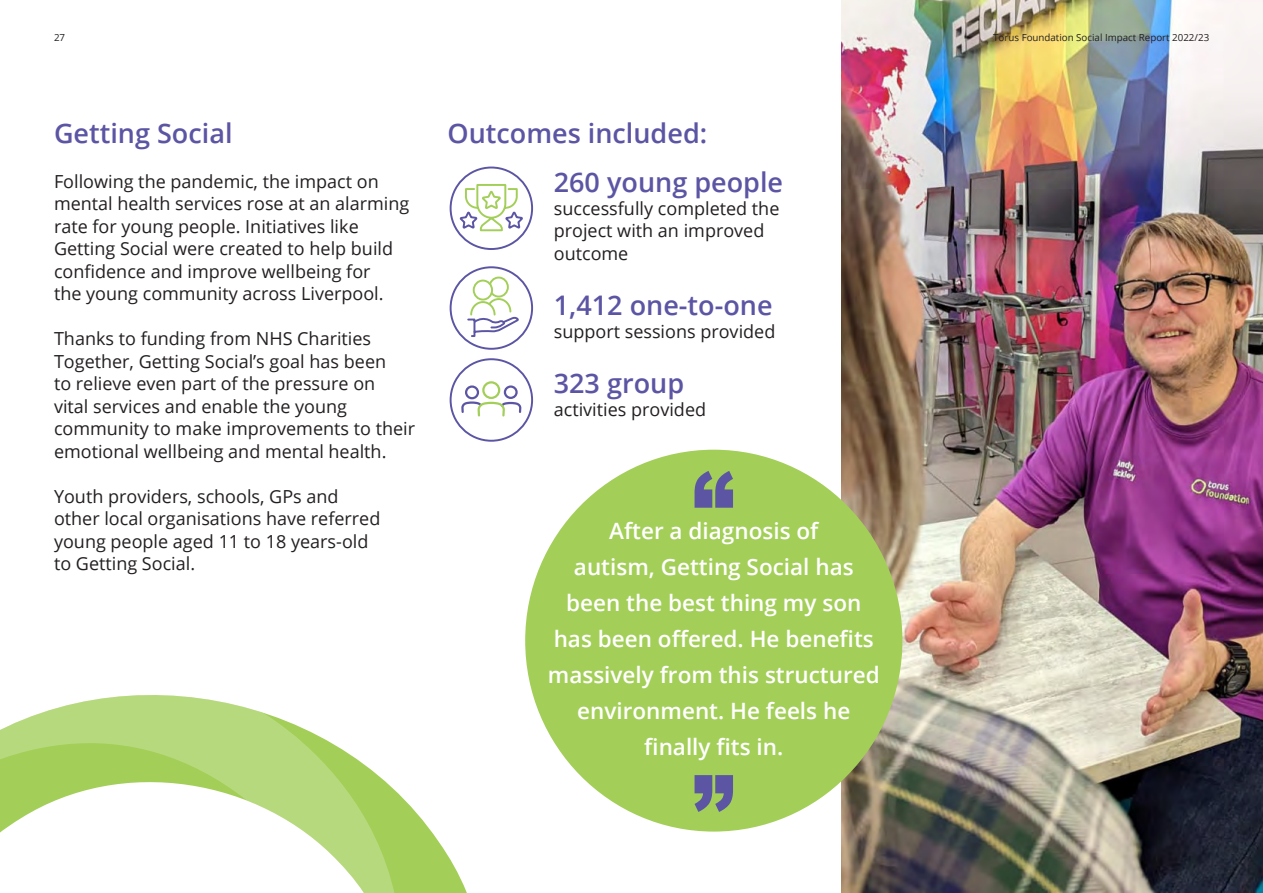
<style>
.page{position:relative;width:1263px;height:893px;background:#fff}
.page>*{position:absolute;margin:0;border:0;box-sizing:border-box;transform-origin:0 0}
.t1{font:600 27px/49.5px "Open Sans";color:#5b55a4}
.t2{font:600 22.5px/36px "Open Sans";color:#fff;text-align:center}
.t3{font:18px/22.5px "Open Sans";color:#231f20}
.t4{font:9.75px "Open Sans";color:#231f20}
</style>
<div class="page">
<img style="left:841px;top:0;width:422px;height:893px">
<svg style="left:401px;top:796px;width:66px;height:97px;fill:#a3cf59"></svg>
<svg style="left:0;top:695px;width:401px;height:198px"></svg>
<div style="left:525px;top:450px;width:377px;height:382px;background:#a3cf59;border-radius:50%"></div>
<svg style="left:694px;top:471px;width:39px;height:37px"></svg>
<svg style="left:694px;top:775px;width:39px;height:37px"></svg>
<div style="left:450px;top:167px;width:83px;height:83px;border:2px solid #5b55a4;border-radius:50%"></div>
<div style="left:450px;top:266px;width:83px;height:84px;border:2px solid #5b55a4;border-radius:50%"></div>
<div style="left:450px;top:358px;width:83px;height:84px;border:2px solid #5b55a4;border-radius:50%"></div>
<svg style="left:458px;top:183px;width:66px;height:49px"></svg>
<div style="left:488px;top:277px;width:21px;height:21px;border:2px solid #a3cf59;border-radius:50%"></div>
<svg style="left:467px;top:297px;width:53px;height:41px"></svg>
<div style="left:474px;top:281px;width:18px;height:19px;background:#fff;border-radius:50%"></div>
<div style="left:473px;top:280px;width:20px;height:21px;border:2px solid #a3cf59;border-radius:50%"></div>
<div style="left:482px;top:381px;width:18px;height:18px;border:2px solid #a3cf59;border-radius:50%"></div>
<svg style="left:461px;top:384px;width:61px;height:33px"></svg>
<p class="t4" style="left:54px;top:31px;width:13px">27</p>
<p class="t4" style="left:993px;top:31px;width:217px">Torus Foundation Social Impact Report 2022/23</p>
<h1 class="t1" style="left:54px;top:108px;width:180px">Getting Social</h1>
<p class="t3" style="left:54px;top:170px;width:357px">Following the pandemic, the impact on mental health services rose at an alarming rate for young people. Initiatives like Getting Social were created to help build confidence and improve wellbeing for<br>the young community across Liverpool.</p>
<p class="t3" style="left:54px;top:327px;width:363px">Thanks to funding from NHS Charities Together, Getting Social’s goal has been<br>to relieve even part of the pressure on<br>vital services and enable the young community to make improvements to their emotional wellbeing and mental health.</p>
<p class="t3" style="left:54px;top:485px;width:328px">Youth providers, schools, GPs and other local organisations have referred young people aged 11 to 18 years-old to Getting Social.</p>
<h1 class="t1" style="left:554px;top:108px;width:231px;text-indent:-106px">Outcomes included:<br>260 young people</h1>
<p class="t3" style="left:554px;top:197px;width:227px">successfully completed the project with an improved outcome</p>
<h1 class="t1" style="left:554px;top:280px;width:220px">1,412 one-to-one</h1>
<p class="t3" style="left:554px;top:320px;width:223px">support sessions provided</p>
<h1 class="t1" style="left:554px;top:358px;width:132px">323 group</h1>
<p class="t3" style="left:554px;top:398px;width:154px">activities provided</p>
<p class="t2" style="left:548px;top:512px;width:333px">After a diagnosis of<br>autism, Getting Social has been the best thing my son has been offered. He benefits massively from this structured environment. He feels he finally fits in.</p>
</div>
